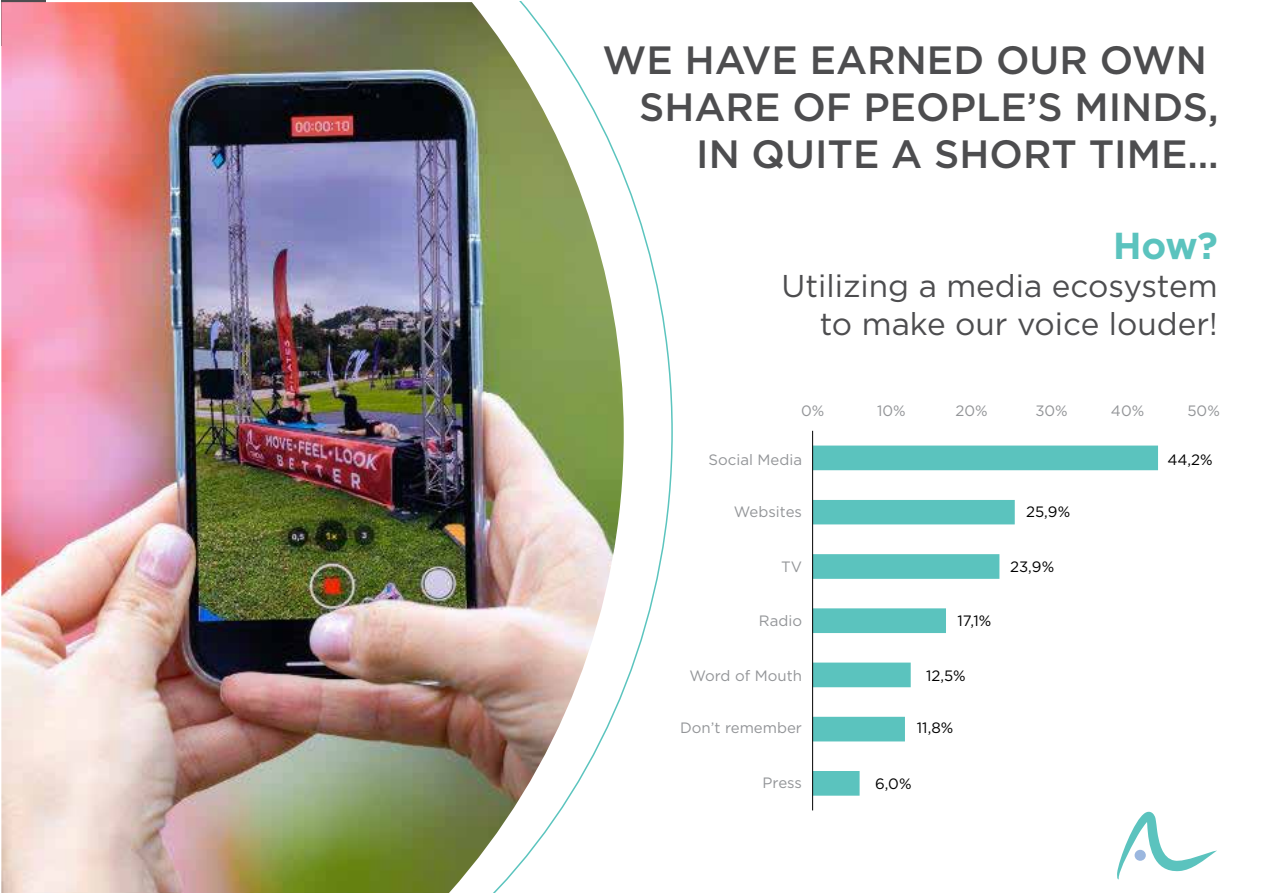
<style>
.page{position:relative;width:1263px;height:893px;background:#fff}
.page>*{position:absolute;margin:0;border:0;box-sizing:border-box;transform-origin:0 0}
.t1{font:500 39.45px/47.2px "Gotham Greek";color:#4d4d4f;text-align:right}
.t2{font:700 37.5px "Gotham Greek";color:#5bc3be}
.t3{font:31.5px/37.8px "Gotham Greek";color:#4d4d4f;text-align:right}
.t4{font:15px "Gotham Greek";color:#939598}
.t5{font:15px "Gotham Greek";color:#000}
</style>
<div class="page">
<svg style="left:1117px;top:811px;width:100px;height:69px"></svg>
<div style="left:1px;top:0;width:45px;height:45px;background:#4d4d4f"></div>
<img style="left:1px;top:2px;width:175px;height:890px">
<img style="left:176px;top:1px;width:497px;height:891px">
<svg style="left:813px;top:445px;width:345px;height:350px"></svg>
<hr style="left:812px;top:431px;width:1px;height:379px;background:#000">
<h1 class="t1" style="left:602px;top:35px;width:618px">WE HAVE EARNED OUR OWN<br>SHARE OF PEOPLE’S MINDS,<br>IN QUITE A SHORT TIME…</h1>
<h2 class="t2" style="left:1113px;top:224px;width:106px">How?</h2>
<h3 class="t3" style="left:782px;top:266px;width:438px">Utilizing a media ecosystem to make our voice louder!</h3>
<p class="t4" style="left:801px;top:402px;width:25px">0%</p>
<p class="t4" style="left:877px;top:402px;width:30px">10%</p>
<p class="t4" style="left:955px;top:402px;width:34px">20%</p>
<p class="t4" style="left:1035px;top:402px;width:34px">30%</p>
<p class="t4" style="left:1111px;top:402px;width:35px">40%</p>
<p class="t4" style="left:1187px;top:402px;width:34px">50%</p>
<p class="t4" style="left:709px;top:451px;width:95px">Social Media</p>
<p class="t5" style="left:1167px;top:451px;width:47px">44,2%</p>
<p class="t5" style="left:1026px;top:503px;width:46px">25,9%</p>
<p class="t4" style="left:734px;top:503px;width:70px">Websites</p>
<p class="t4" style="left:781px;top:558px;width:22px">TV</p>
<p class="t5" style="left:1010px;top:558px;width:46px">23,9%</p>
<p class="t4" style="left:759px;top:612px;width:45px">Radio</p>
<p class="t5" style="left:958px;top:612px;width:35px">17,1%</p>
<p class="t4" style="left:690px;top:667px;width:114px">Word of Mouth</p>
<p class="t4" style="left:680px;top:719px;width:123px">Don’t remember</p>
<p class="t5" style="left:926px;top:667px;width:41px">12,5%</p>
<p class="t5" style="left:917px;top:719px;width:38px">11,8%</p>
<p class="t4" style="left:763px;top:774px;width:41px">Press</p>
<p class="t5" style="left:875px;top:774px;width:38px">6,0%</p>
</div>
